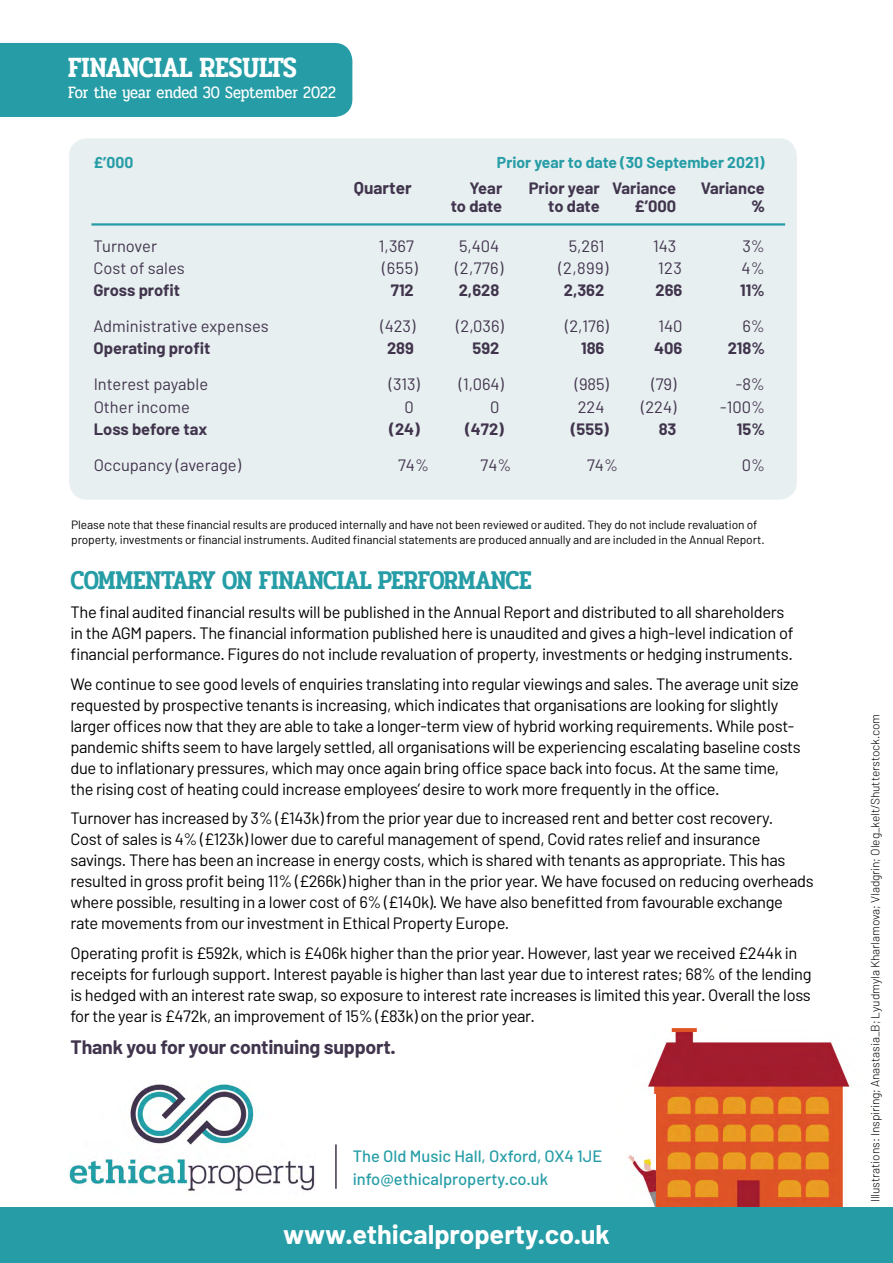
<style>
.page{position:relative;width:893px;height:1263px;background:#fff}
.page>*{position:absolute;margin:0;border:0;box-sizing:border-box;transform-origin:0 0}
.t1{font:600 29.25px "Pridi";color:#fff;scale:.85 1}
.t2{font:600 27px "Pridi";letter-spacing:-.035em;color:#269da6;scale:.85 1}
.t3{font:700 27px "Barlow";color:#fff}
.t4{font:700 19.5px "Barlow";letter-spacing:-.01em;color:#41354e}
.t5{font:17.25px "Pridi";color:#fff;scale:.85 1}
.t6{font:700 17.25px "Barlow";color:#41354e}
.t7{font:16.5px/21px "Barlow";letter-spacing:-.02em;color:#000}
.t8{font:16.5px "Barlow";color:#41354e}
.t9{font:700 16.5px "Barlow";color:#41354e}
.t10{font:500 16.5px/23.1px "Barlow";color:#269da6}
.t11{font:900 16.5px "Barlow";color:#41354e}
.t12{font:700 15.75px "Barlow";color:#269da6}
.t13{font:12px/15px "Barlow";letter-spacing:-.01em;color:#000}
.t14{font:300 12px "Barlow";letter-spacing:-.01em;color:#000}
</style>
<div class="page">
<img style="left:648px;top:1028px;width:202px;height:179px">
<div style="left:626px;top:1094px;width:30px;height:113px;background:#fff"></div>
<img style="left:627px;top:1154px;width:29px;height:53px">
<div style="left:69px;top:138px;width:728px;height:362px;background:#e8eff0;border-radius:18px"></div>
<div style="left:0;top:1207px;width:893px;height:56px;background:#269da6"></div>
<div style="left:0;top:43px;width:352px;height:74px;background:#269da6"></div>
<hr style="left:91px;top:223px;width:694px;height:3px;background:#269da6">
<img style="left:68px;top:1084px;width:247px;height:110px">
<hr style="left:335px;top:1145px;width:2px;height:43px;background:#41354e">
<h1 class="t1" style="left:68px;top:46px;width:271px">FINANCIAL RESULTS</h1>
<p class="t5" style="left:68px;top:79px;width:317px">For the year ended 30 September 2022</p>
<p class="t12" style="left:94px;top:152px;width:41px">£’000</p>
<p class="t12" style="left:497px;top:152px;width:269px">Prior year to date (30 September 2021)</p>
<p class="t6" style="left:354px;top:177px;width:59px">Quarter</p>
<p class="t9" style="left:469px;top:178px;width:34px">Year</p>
<p class="t9" style="left:529px;top:178px;width:149px">Prior year Variance</p>
<p class="t9" style="left:701px;top:178px;width:66px">Variance</p>
<p class="t9" style="left:451px;top:196px;width:53px">to date</p>
<p class="t9" style="left:548px;top:196px;width:53px">to date</p>
<p class="t9" style="left:635px;top:196px;width:43px">£’000</p>
<p class="t11" style="left:751px;top:196px;width:15px">%</p>
<p class="t8" style="left:94px;top:235px;width:65px">Turnover</p>
<p class="t8" style="left:379px;top:235px;width:36px">1,367</p>
<p class="t8" style="left:459px;top:235px;width:42px">5,404</p>
<p class="t8" style="left:569px;top:235px;width:37px">5,261</p>
<p class="t8" style="left:653px;top:235px;width:25px">143</p>
<p class="t8" style="left:742px;top:235px;width:24px">3%</p>
<p class="t8" style="left:94px;top:258px;width:93px">Cost of sales</p>
<p class="t8" style="left:382px;top:258px;width:37px">(655)</p>
<p class="t8" style="left:455px;top:258px;width:50px">(2,776)</p>
<p class="t8" style="left:558px;top:258px;width:52px">(2,899)</p>
<p class="t8" style="left:658px;top:258px;width:25px">123</p>
<p class="t8" style="left:741px;top:258px;width:25px">4%</p>
<p class="t9" style="left:94px;top:280px;width:88px">Gross profit</p>
<p class="t9" style="left:391px;top:280px;width:25px">712</p>
<p class="t9" style="left:459px;top:280px;width:42px">2,628</p>
<p class="t9" style="left:564px;top:280px;width:42px">2,362</p>
<p class="t9" style="left:655px;top:280px;width:28px">266</p>
<p class="t9" style="left:740px;top:280px;width:26px">11%</p>
<p class="t8" style="left:94px;top:316px;width:177px">Administrative expenses</p>
<p class="t8" style="left:380px;top:316px;width:36px">(423)</p>
<p class="t8" style="left:456px;top:316px;width:49px">(2,036)</p>
<p class="t8" style="left:565px;top:316px;width:45px">(2,176)</p>
<p class="t8" style="left:658px;top:316px;width:26px">140</p>
<p class="t8" style="left:742px;top:316px;width:24px">6%</p>
<p class="t9" style="left:94px;top:338px;width:118px">Operating profit</p>
<p class="t9" style="left:387px;top:338px;width:28px">289</p>
<p class="t9" style="left:473px;top:338px;width:28px">592</p>
<p class="t9" style="left:581px;top:338px;width:25px">186</p>
<p class="t9" style="left:654px;top:338px;width:30px">406</p>
<p class="t9" style="left:728px;top:338px;width:39px">218%</p>
<p class="t8" style="left:94px;top:374px;width:116px">Interest payable</p>
<p class="t8" style="left:389px;top:374px;width:33px">(313)</p>
<p class="t8" style="left:459px;top:374px;width:46px">(1,064)</p>
<p class="t8" style="left:575px;top:374px;width:36px">(985)</p>
<p class="t8" style="left:651px;top:374px;width:27px">(79)</p>
<p class="t8" style="left:736px;top:374px;width:31px">-8%</p>
<p class="t8" style="left:94px;top:397px;width:98px">Other income</p>
<p class="t8" style="left:405px;top:397px;width:11px">0</p>
<p class="t8" style="left:490px;top:397px;width:11px">0</p>
<p class="t8" style="left:578px;top:397px;width:28px">224</p>
<p class="t8" style="left:641px;top:397px;width:37px">(224)</p>
<p class="t8" style="left:720px;top:397px;width:46px">-100%</p>
<p class="t9" style="left:94px;top:419px;width:115px">Loss before tax</p>
<p class="t9" style="left:389px;top:419px;width:32px">(24)</p>
<p class="t9" style="left:465px;top:419px;width:40px">(472)</p>
<p class="t9" style="left:571px;top:419px;width:40px">(555)</p>
<p class="t9" style="left:659px;top:419px;width:19px">83</p>
<p class="t9" style="left:737px;top:419px;width:30px">15%</p>
<p class="t8" style="left:94px;top:455px;width:149px">Occupancy (average)</p>
<p class="t8" style="left:398px;top:455px;width:32px">74%</p>
<p class="t8" style="left:481px;top:455px;width:32px">74%</p>
<p class="t8" style="left:587px;top:455px;width:32px">74%</p>
<p class="t8" style="left:742px;top:455px;width:25px">0%</p>
<p class="t13" style="left:71px;top:516px;width:695px">Please note that these financial results are produced internally and have not been reviewed or audited. They do not include revaluation of property, investments or financial instruments. Audited financial statements are produced annually and are included in the Annual Report.</p>
<h2 class="t2" style="left:70px;top:560px;width:544px">COMMENTARY ON FINANCIAL PERFORMANCE</h2>
<p class="t7" style="left:70px;top:601px;width:725px">The final audited financial results will be published in the Annual Report and distributed to all shareholders in the AGM papers. The financial information published here is unaudited and gives a high-level indication of financial performance. Figures do not include revaluation of property, investments or hedging instruments.</p>
<p class="t7" style="left:70px;top:673px;width:732px">We continue to see good levels of enquiries translating into regular viewings and sales. The average unit size requested by prospective tenants is increasing, which indicates that organisations are looking for slightly larger offices now that they are able to take a longer-term view of hybrid working requirements. While post&shy;pandemic shifts seem to have largely settled, all organisations will be experiencing escalating baseline costs due to inflationary pressures, which may once again bring office space back into focus. At the same time, the rising cost of heating could increase employees’ desire to work more frequently in the office.</p>
<p class="t7" style="left:70px;top:807px;width:745px">Turnover has increased by 3% (£143k) from the prior year due to increased rent and better cost recovery.<br>Cost of sales is 4% (£123k) lower due to careful management of spend, Covid rates relief and insurance savings. There has been an increase in energy costs, which is shared with tenants as appropriate. This has resulted in gross profit being 11% (£266k) higher than in the prior year. We have focused on reducing overheads where possible, resulting in a lower cost of 6% (£140k). We have also benefitted from favourable exchange rate movements from our investment in Ethical Property Europe.</p>
<p class="t7" style="left:70px;top:942px;width:743px">Operating profit is £592k, which is £406k higher than the prior year. However, last year we received £244k in receipts for furlough support. Interest payable is higher than last year due to interest rates; 68% of the lending is hedged with an interest rate swap, so exposure to interest rate increases is limited this year. Overall the loss for the year is £472k, an improvement of 15% (£83k) on the prior year.</p>
<p class="t4" style="left:70px;top:1035px;width:327px">Thank you for your continuing support.</p>
<p class="t10" style="left:353px;top:1144px;width:251px">The Old Music Hall, Oxford, OX4 1JE info@ethicalproperty.co.uk</p>
<h2 class="t3" style="left:283px;top:1217px;width:328px">www.ethicalproperty.co.uk</h2>
<p class="t14" style="left:868px;top:1202px;width:490px;rotate:-90deg">Illustrations: Inspiring; Anastasia_B; Lyudmyla Kharlamova; Vladgrin; Oleg_kelt/Shutterstock.com</p>
</div>
